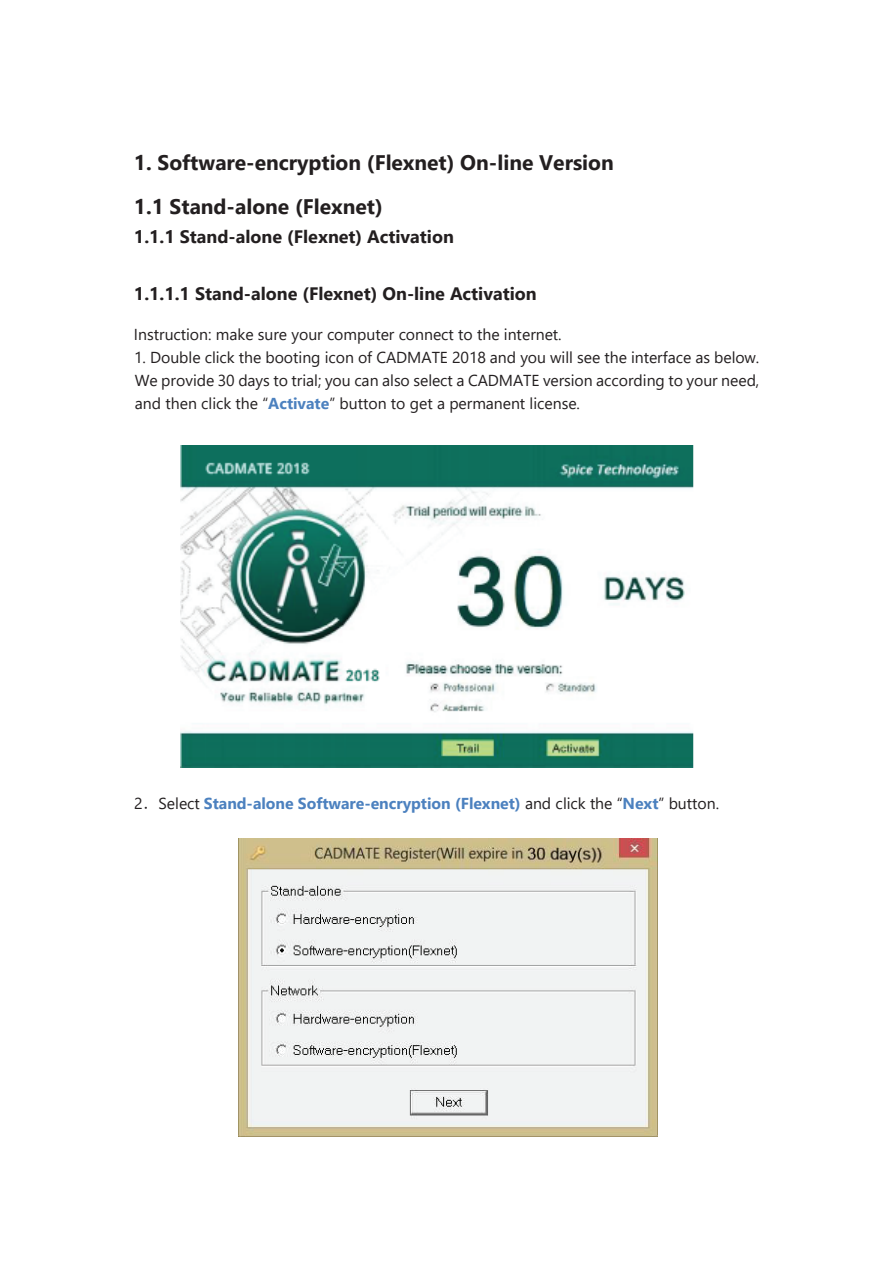
<style>
.page{position:relative;width:893px;height:1263px;background:#fff}
.page>*{position:absolute;margin:0;border:0;box-sizing:border-box;transform-origin:0 0}
.t1{font:700 21px/44.1px "Segoe UI";color:#231f20}
.t2{font:700 18px "Segoe UI";color:#231f20}
.t3{font:15.9px/23.1px "Segoe UI";color:#231f20;text-align:justify}
.t4{font:700 15.9px "Segoe UI";color:#4c81bf}
.s1{font-weight:700;color:#4c81bf}
.s2{font-weight:400;color:#231f20}
.s3{font-family:"Sim Sun";font-weight:400;color:#231f20}
</style>
<div class="page">
<img style="left:238px;top:838px;width:419px;height:298px">
<img style="left:180px;top:445px;width:514px;height:323px">
<h1 class="t1" style="left:134px;top:138px;width:481px">1. Software-encryption (Flexnet) On-line Version<br>1.1 Stand-alone (Flexnet)</h1>
<p class="t2" style="left:134px;top:219px;width:322px">1.1.1 Stand-alone (Flexnet) Activation</p>
<p class="t2" style="left:134px;top:277px;width:404px">1.1.1.1 Stand-alone (Flexnet) On-line Activation</p>
<p class="t3" style="left:134px;top:321px;width:429px">Instruction: make sure your computer connect to the internet.</p>
<p class="t3" style="left:134px;top:344px;width:627px">1. Double click the booting icon of CADMATE 2018 and you will see the interface as below.<br>We provide 30 days to trial; you can also select a CADMATE version according to your need, and then click the “<span class="s1">Activate</span>” button to get a permanent license.</p>
<p class="t4" style="left:134px;top:788px;width:586px"><span class="s2">2</span><span class="s3">．</span><span class="s2">Select</span> Stand-alone Software-encryption (Flexnet) <span class="s2">and click the “</span>Next<span class="s2">” button.</span></p>
</div>
